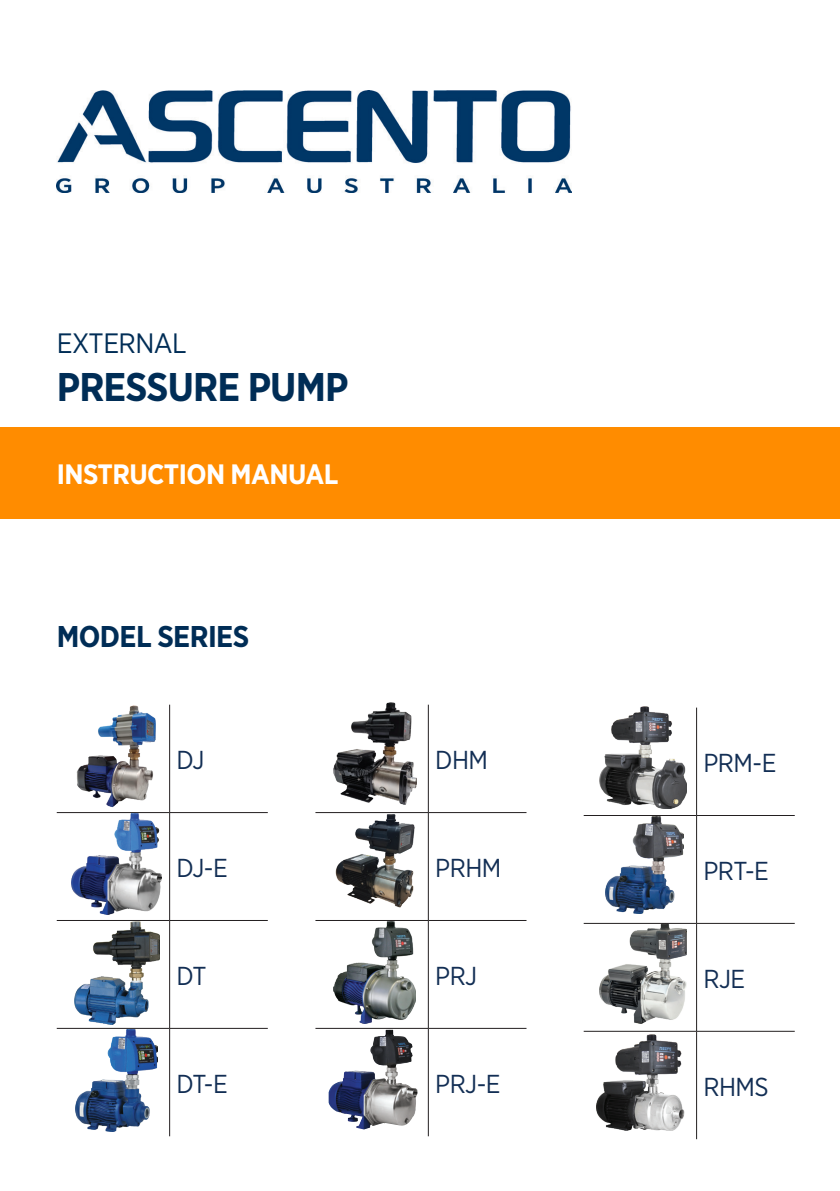
<style>
.page{position:relative;width:840px;height:1191px;background:#fff}
.page>*{position:absolute;margin:0;border:0;box-sizing:border-box;transform-origin:0 0}
.t1{font:700 40px "Gotham Narrow";letter-spacing:-.02em;color:#002d56}
.t2{font:700 30px "Gotham Narrow";letter-spacing:-.02em;color:#002d56}
.t3{font:700 28px "Gotham Narrow";letter-spacing:-.02em;color:#fff}
.t4{font:28px "Gotham Narrow";letter-spacing:-.02em;color:#002d56}
.t5{font:26px "Gotham Narrow";letter-spacing:-.02em;color:#122e54}
</style>
<div class="page">
<div style="left:0;top:427px;width:839px;height:91px;background:#ff8c00"></div>
<img style="left:57px;top:90px;width:513px;height:102px">
<hr style="left:169px;top:704px;width:1px;height:108px;background:#231f20">
<hr style="left:57px;top:812px;width:112px;height:1px;background:#231f20">
<hr style="left:169px;top:812px;width:99px;height:1px;background:#231f20">
<hr style="left:169px;top:812px;width:1px;height:108px;background:#231f20">
<hr style="left:57px;top:920px;width:112px;height:1px;background:#231f20">
<hr style="left:169px;top:920px;width:99px;height:1px;background:#231f20">
<hr style="left:169px;top:920px;width:1px;height:108px;background:#231f20">
<hr style="left:57px;top:1028px;width:112px;height:1px;background:#231f20">
<hr style="left:169px;top:1028px;width:99px;height:1px;background:#231f20">
<hr style="left:169px;top:1028px;width:1px;height:108px;background:#231f20">
<img style="left:76px;top:705px;width:80px;height:102px">
<img style="left:71px;top:813px;width:91px;height:101px">
<img style="left:74px;top:922px;width:85px;height:102px">
<img style="left:76px;top:1029px;width:81px;height:102px">
<hr style="left:428px;top:704px;width:1px;height:108px;background:#231f20">
<hr style="left:315px;top:812px;width:113px;height:1px;background:#231f20">
<hr style="left:428px;top:812px;width:98px;height:1px;background:#231f20">
<hr style="left:428px;top:812px;width:1px;height:108px;background:#231f20">
<hr style="left:428px;top:920px;width:1px;height:108px;background:#231f20">
<hr style="left:315px;top:1028px;width:113px;height:1px;background:#231f20">
<hr style="left:428px;top:1028px;width:98px;height:1px;background:#231f20">
<hr style="left:428px;top:1028px;width:1px;height:108px;background:#231f20">
<hr style="left:315px;top:920px;width:113px;height:1px;background:#231f20">
<hr style="left:428px;top:920px;width:98px;height:1px;background:#231f20">
<img style="left:333px;top:702px;width:83px;height:103px">
<img style="left:328px;top:1029px;width:59px;height:100px">
<img style="left:333px;top:921px;width:82px;height:102px">
<img style="left:333px;top:812px;width:84px;height:96px">
<img style="left:599px;top:706px;width:87px;height:103px">
<img style="left:605px;top:816px;width:77px;height:97px">
<img style="left:615px;top:1034px;width:67px;height:42px">
<img style="left:596px;top:1076px;width:89px;height:54px">
<img style="left:599px;top:924px;width:87px;height:99px">
<hr style="left:695px;top:707px;width:1px;height:108px;background:#231f20">
<hr style="left:583px;top:815px;width:113px;height:1px;background:#231f20">
<hr style="left:696px;top:815px;width:98px;height:1px;background:#231f20">
<hr style="left:695px;top:815px;width:1px;height:108px;background:#231f20">
<hr style="left:583px;top:923px;width:113px;height:1px;background:#231f20">
<hr style="left:696px;top:923px;width:98px;height:1px;background:#231f20">
<hr style="left:695px;top:923px;width:1px;height:108px;background:#231f20">
<hr style="left:583px;top:1031px;width:113px;height:1px;background:#231f20">
<hr style="left:696px;top:1031px;width:98px;height:1px;background:#231f20">
<hr style="left:695px;top:1031px;width:1px;height:108px;background:#231f20">
<p class="t4" style="left:57px;top:325px;width:131px">EXTERNAL</p>
<p class="t1" style="left:57px;top:361px;width:293px">PRESSURE PUMP</p>
<p class="t3" style="left:57px;top:456px;width:283px">INSTRUCTION MANUAL</p>
<p class="t2" style="left:57px;top:617px;width:194px">MODEL SERIES</p>
<p class="t5" style="left:176px;top:743px;width:29px">DJ</p>
<p class="t5" style="left:176px;top:851px;width:53px">DJ-E</p>
<p class="t5" style="left:176px;top:959px;width:31px">DT</p>
<p class="t5" style="left:176px;top:1067px;width:53px">DT-E</p>
<p class="t5" style="left:435px;top:743px;width:54px">DHM</p>
<p class="t5" style="left:435px;top:851px;width:68px">PRHM</p>
<p class="t5" style="left:435px;top:959px;width:43px">PRJ</p>
<p class="t5" style="left:435px;top:1067px;width:67px">PRJ-E</p>
<p class="t5" style="left:703px;top:746px;width:74px">PRM-E</p>
<p class="t5" style="left:703px;top:854px;width:67px">PRT-E</p>
<p class="t5" style="left:703px;top:962px;width:43px">RJE</p>
<p class="t5" style="left:703px;top:1070px;width:67px">RHMS</p>
</div>
